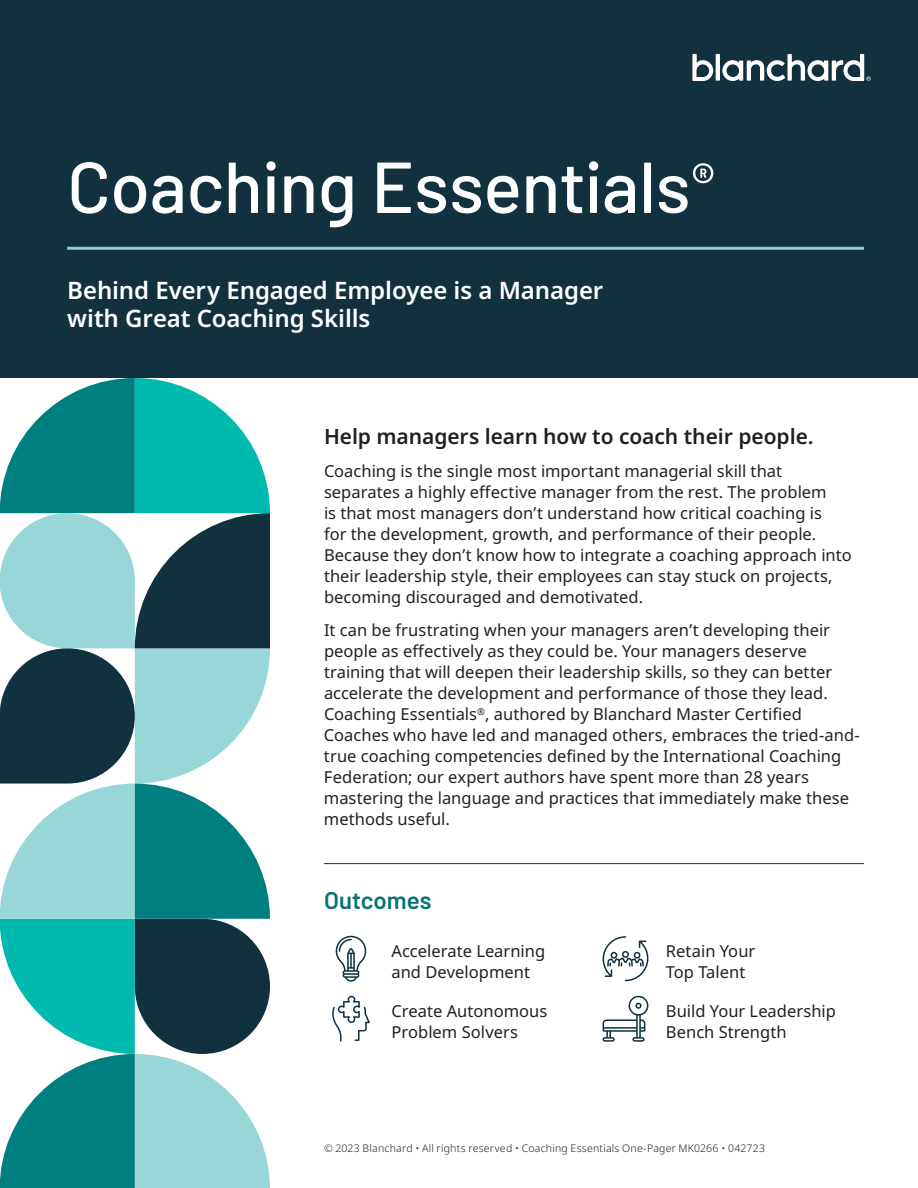
<style>
.page{position:relative;width:918px;height:1188px;background:#fff}
.page>*{position:absolute;margin:0;border:0;box-sizing:border-box;transform-origin:0 0}
.t1{font:500 72px "Barlow";letter-spacing:-.01em;color:#fff}
.t2{font:600 24px/28.8px "Noto Sans";letter-spacing:-.005em;color:#fff}
.t3{font:600 24px "Barlow";color:#057276}
.t4{font:600 21px "Noto Sans";letter-spacing:-.005em;color:#231f20}
.t5{font:16.5px/21px "Noto Sans";color:#231f20}
.t6{font:300 10.5px "Noto Sans";letter-spacing:.02em;color:#241e1b}
</style>
<div class="page">
<div style="left:0;top:0;width:918px;height:378px;background:#12313f"></div>
<svg style="left:0;top:378px;width:270px;height:810px"></svg>
<svg style="left:692px;top:54px;width:21px;height:27px"></svg>
<hr style="left:716px;top:54px;width:4px;height:27px;background:#fff">
<svg style="left:722px;top:54px;width:149px;height:27px"></svg>
<hr style="left:324px;top:863px;width:540px;height:1px;background:#12313f">
<svg style="left:336px;top:936px;width:30px;height:46px"></svg>
<svg style="left:332px;top:996px;width:38px;height:46px"></svg>
<svg style="left:603px;top:936px;width:45px;height:45px"></svg>
<svg style="left:603px;top:996px;width:45px;height:46px"></svg>
<hr style="left:67px;top:247px;width:797px;height:3px;background:#8ad2d0">
<p class="t1" style="left:67px;top:135px;width:649px">Coaching Essentials<sup>®</sup></p>
<p class="t2" style="left:67px;top:276px;width:538px">Behind Every Engaged Employee is a Manager with Great Coaching Skills</p>
<p class="t4" style="left:324px;top:424px;width:491px">Help managers learn how to coach their people.</p>
<p class="t5" style="left:324px;top:461px;width:529px">Coaching is the single most important managerial skill that separates a highly effective manager from the rest. The problem<br>is that most managers don’t understand how critical coaching is<br>for the development, growth, and performance of their people.<br>Because they don’t know how to integrate a coaching approach into their leadership style, their employees can stay stuck on projects, becoming discouraged and demotivated.</p>
<p class="t5" style="left:324px;top:620px;width:537px">It can be frustrating when your managers aren’t developing their people as effectively as they could be. Your managers deserve training that will deepen their leadership skills, so they can better accelerate the development and performance of those they lead.<br>Coaching Essentials<sup>®</sup>, authored by Blanchard Master Certified Coaches who have led and managed others, embraces the tried-and&shy;true coaching competencies defined by the International Coaching Federation; our expert authors have spent more than 28 years mastering the language and practices that immediately make these methods useful.</p>
<p class="t3" style="left:324px;top:882px;width:109px">Outcomes</p>
<p class="t5" style="left:392px;top:941px;width:155px">Accelerate Learning and Development</p>
<p class="t5" style="left:392px;top:1001px;width:157px">Create Autonomous<br>Problem Solvers</p>
<p class="t5" style="left:666px;top:941px;width:91px">Retain Your<br>Top Talent</p>
<p class="t5" style="left:666px;top:1001px;width:171px">Build Your Leadership<br>Bench Strength</p>
<p class="t6" style="left:324px;top:1142px;width:443px">© 2023 Blanchard • All rights reserved • Coaching Essentials One-Pager MK0266 • 042723</p>
</div>
